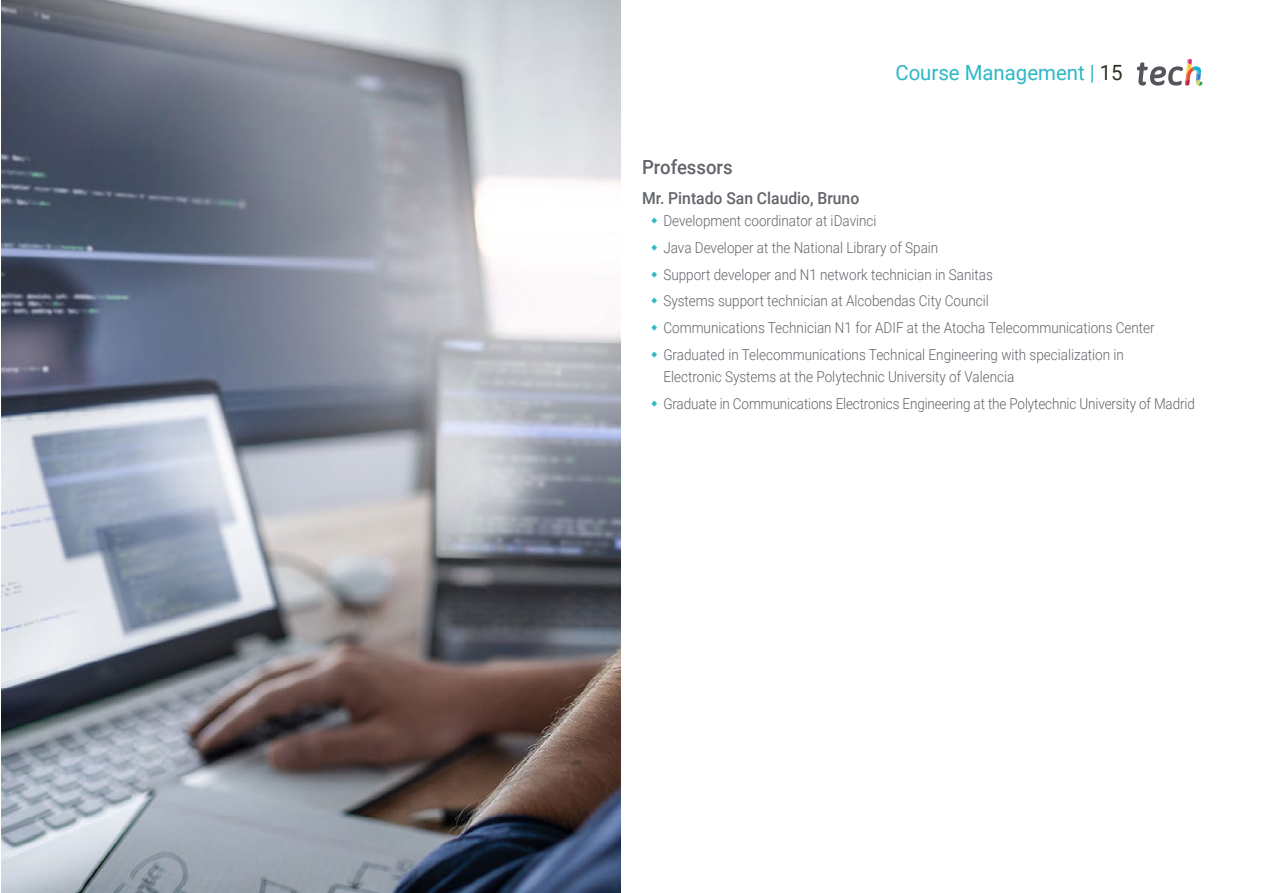
<style>
.page{position:relative;width:1263px;height:893px;background:#fff}
.page>*{position:absolute;margin:0;border:0;box-sizing:border-box;transform-origin:0 0}
.t1{font:21px "Roboto";color:#2db8c5}
.t2{font:500 19.5px "Roboto";color:#61646a;scale:.95 1}
.t3{font:500 16.5px "Roboto";color:#61646a;scale:.95 1}
.t4{font:300 15px/26.7px "Roboto";color:#61646a;scale:.9 1}
.s1{color:#312e20}
</style>
<div class="page">
<img style="left:1px;top:0;width:620px;height:893px">
<svg style="left:1137px;top:59px;width:65px;height:27px"></svg>
<h1 class="t1" style="left:895px;top:57px;width:229px">Course Management | <span class="s1">15</span></h1>
<h2 class="t2" style="left:642px;top:153px;width:97px">Professors</h2>
<p class="t3" style="left:642px;top:186px;width:230px">Mr. Pintado San Claudio, Bruno</p>
<p class="t4" style="left:663px;top:207px;width:547px">Development coordinator at iDavinci<br>Java Developer at the National Library of Spain<br>Support developer and N1 network technician in Sanitas<br>Systems support technician at Alcobendas City Council<br>Communications Technician N1 for ADIF at the Atocha Telecommunications Center Graduated in Telecommunications Technical Engineering with specialization in</p>
<p class="t4" style="left:663px;top:363px;width:592px">Electronic Systems at the Polytechnic University of Valencia<br>Graduate in Communications Electronics Engineering at the Polytechnic University of Madrid</p>
</div>
